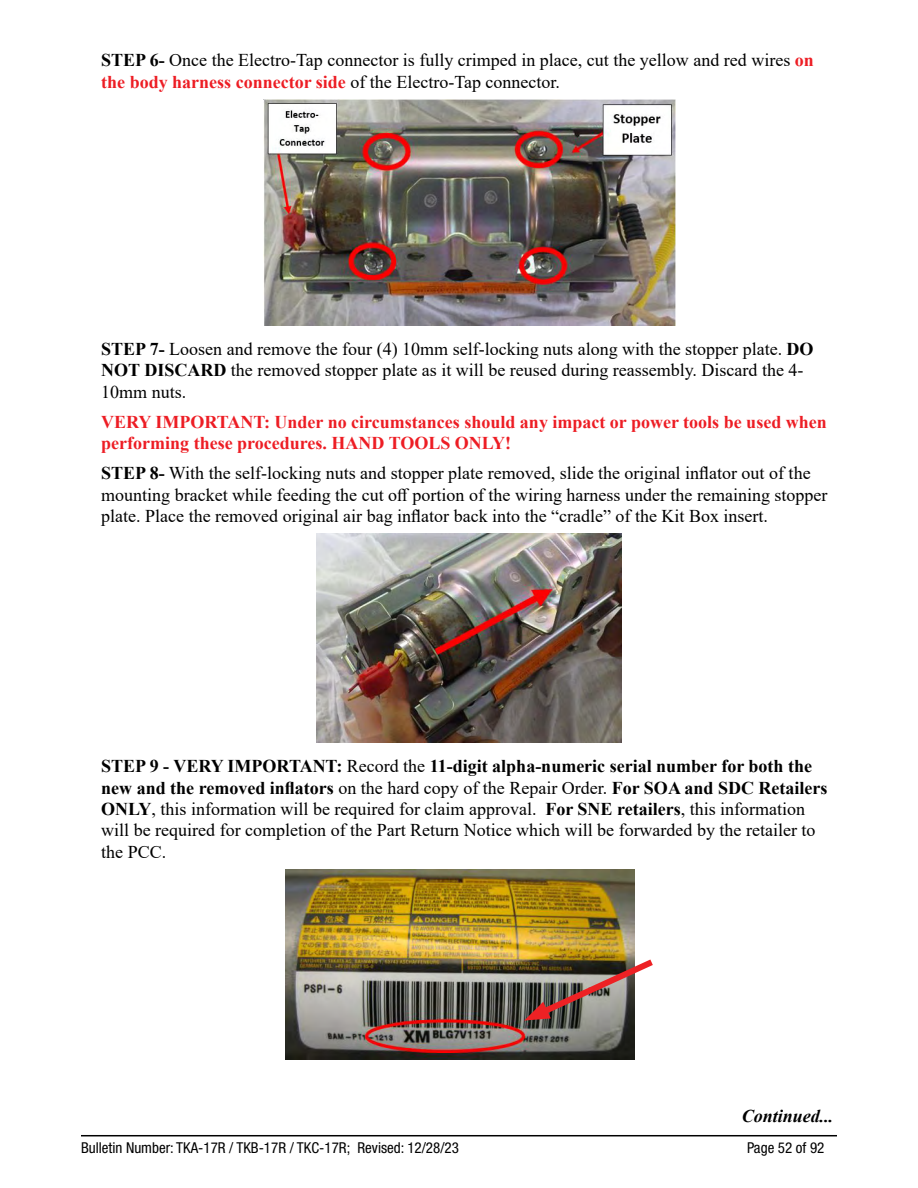
<style>
.page{position:relative;width:918px;height:1188px;background:#fff}
.page>*{position:absolute;margin:0;border:0;box-sizing:border-box;transform-origin:0 0}
.t1{font:18px/21.6px "Times New Roman";color:#000}
.t2{font:700 18px/21.6px "Times New Roman";color:#ed1d24}
.t3{font:italic 700 18px "Times New Roman";color:#000}
.t4{font:condensed 15px "Helvetica Neue LT Std";color:#000}
.s1{font-weight:700}
.s2{font-weight:700;color:#ed1d24}
</style>
<div class="page">
<hr style="left:81px;top:1135px;width:756px;height:1px;background:#000">
<img style="left:263px;top:99px;width:412px;height:226px">
<img style="left:317px;top:534px;width:304px;height:209px">
<img style="left:285px;top:869px;width:349px;height:191px">
<img style="left:524px;top:954px;width:129px;height:68px">
<p class="t1" style="left:101px;top:49px;width:714px"><span class="s1">STEP 6-</span> Once the Electro-Tap connector is fully crimped in place, cut the yellow and red wires <span class="s2">on the body harness connector side</span> of the Electro-Tap connector.</p>
<p class="t1" style="left:101px;top:337px;width:714px"><span class="s1">STEP 7-</span> Loosen and remove the four (4) 10mm self-locking nuts along with the stopper plate. <span class="s1">DO<br>NOT DISCARD</span> the removed stopper plate as it will be reused during reassembly. Discard the 4-<br>10mm nuts.</p>
<p class="t2" style="left:101px;top:410px;width:727px">VERY IMPORTANT: Under no circumstances should any impact or power tools be used when performing these procedures. HAND TOOLS ONLY!</p>
<p class="t1" style="left:101px;top:462px;width:728px"><span class="s1">STEP 8-</span> With the self-locking nuts and stopper plate removed, slide the original inflator out of the mounting bracket while feeding the cut off portion of the wiring harness under the remaining stopper plate. Place the removed original air bag inflator back into the “cradle” of the Kit Box insert.</p>
<p class="t1" style="left:101px;top:755px;width:728px"><span class="s1">STEP 9 - VERY IMPORTANT:</span> Record the <span class="s1">11-digit alpha-numeric serial number for both the new and the removed inflators</span> on the hard copy of the Repair Order. <span class="s1">For SOA and SDC Retailers ONLY</span>, this information will be required for claim approval. <span class="s1">For SNE retailers</span>, this information will be required for completion of the Part Return Notice which will be forwarded by the retailer to the PCC.</p>
<p class="t3" style="left:742px;top:1104px;width:93px">Continued...</p>
<p class="t4" style="left:81px;top:1138px;width:379px">Bulletin Number: TKA-17R / TKB-17R / TKC-17R; Revised: 12/28/23</p>
<p class="t4" style="left:747px;top:1138px;width:79px">Page 52 of 92</p>
</div>
